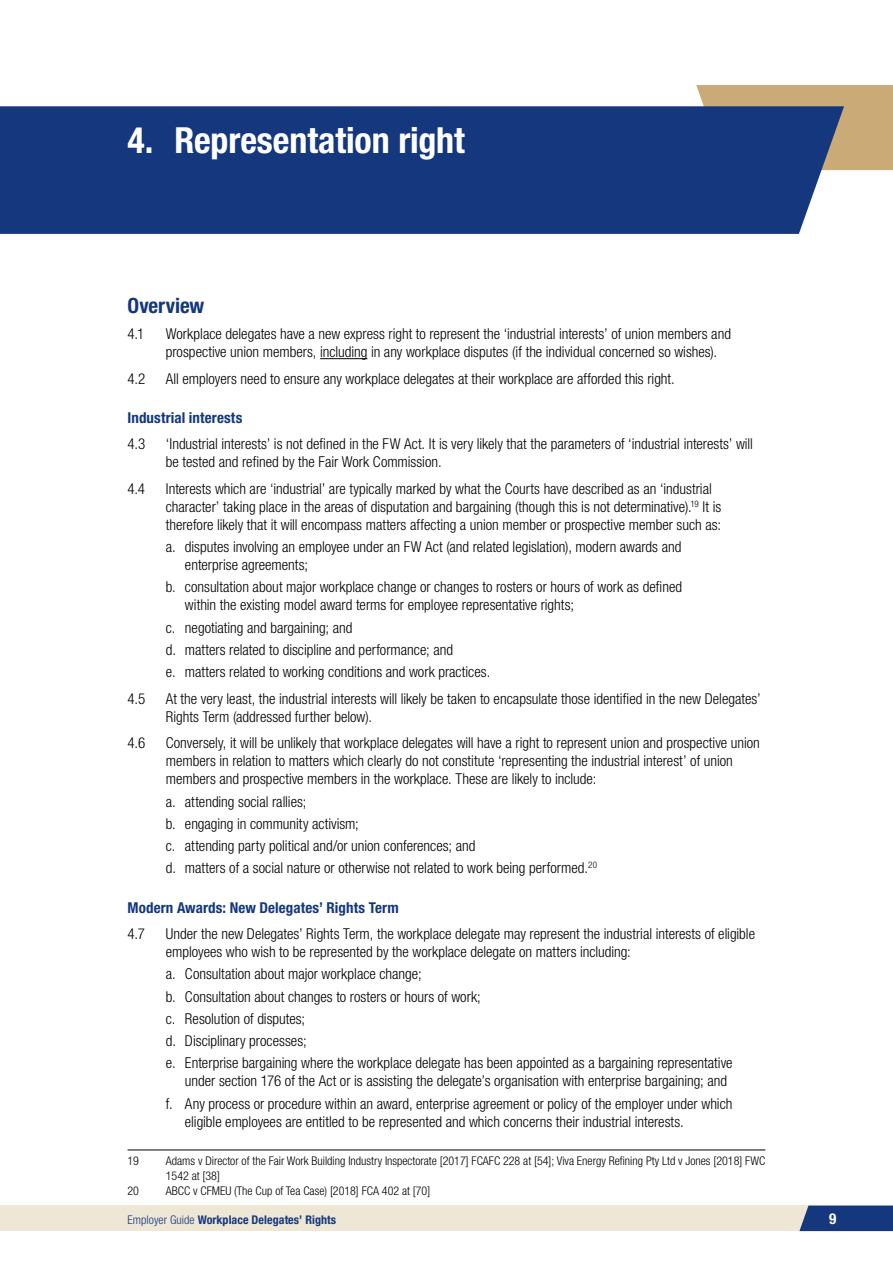
<style>
.page{position:relative;width:893px;height:1263px;background:#fff}
.page>*{position:absolute;margin:0;border:0;box-sizing:border-box;transform-origin:0 0}
.t1{font:700 condensed 36px "Helvetica Neue LT Std";letter-spacing:-.005em;color:#fff}
.t2{font:700 condensed 21px "Helvetica Neue LT Std";color:#14377d}
.t3{font:300 condensed 15px/18px "Helvetica Neue LT Std";color:#000}
.t4{font:700 condensed 15px "Helvetica Neue LT Std";letter-spacing:.005em;color:#14377d}
.t5{font:700 condensed 15px "Helvetica Neue LT Std";color:#fff}
.footnote_text{font:300 condensed 12px/15px "Helvetica Neue LT Std";color:#000}
.t6{font:700 condensed 12px "Helvetica Neue LT Std";letter-spacing:.005em;color:#14377d}
.s1{font-weight:300}
</style>
<div class="page">
<div style="left:0;top:1205px;width:893px;height:26px;background:#efe7d6"></div>
<div style="left:696px;top:85px;width:197px;height:85px;background:#caaa77"></div>
<div style="left:0;top:106px;width:844px;height:128px;background:#14377d"></div>
<svg style="left:799px;top:1205px;width:94px;height:26px"></svg>
<hr style="left:320px;top:358px;width:47px;height:1px;background:#000">
<hr style="left:128px;top:1150px;width:637px;height:1px;background:#000">
<p class="t1" style="left:128px;top:119px;width:339px">4. Representation right</p>
<h3 class="t2" style="left:128px;top:292px;width:78px">Overview</h3>
<p class="t3" style="left:128px;top:325px;width:18px">4.1</p>
<p class="t3" style="left:166px;top:325px;width:567px">Workplace delegates have a new express right to represent the ‘industrial interests’ of union members and prospective union members, including in any workplace disputes (if the individual concerned so wishes).</p>
<p class="t3" style="left:128px;top:369px;width:19px">4.2</p>
<p class="t3" style="left:166px;top:369px;width:511px">All employers need to ensure any workplace delegates at their workplace are afforded this right.</p>
<h4 class="t4" style="left:128px;top:408px;width:116px">Industrial interests</h4>
<p class="t3" style="left:128px;top:435px;width:19px">4.3</p>
<p class="t3" style="left:166px;top:435px;width:589px">‘Industrial interests’ is not defined in the FW Act. It is very likely that the parameters of ‘industrial interests’ will be tested and refined by the Fair Work Commission.</p>
<p class="t3" style="left:128px;top:479px;width:19px">4.4</p>
<p class="t3" style="left:166px;top:479px;width:557px">Interests which are ‘industrial’ are typically marked by what the Courts have described as an ‘industrial character’ taking place in the areas of disputation and bargaining (though this is not determinative).<sup>19</sup> It is therefore likely that it will encompass matters affecting a union member or prospective member such as:</p>
<p class="t3" style="left:185px;top:538px;width:498px;text-indent:-19px">a. disputes involving an employee under an FW Act (and related legislation), modern awards and enterprise agreements;</p>
<p class="t3" style="left:185px;top:578px;width:499px;text-indent:-19px">b. consultation about major workplace change or changes to rosters or hours of work as defined within the existing model award terms for employee representative rights;</p>
<p class="t3" style="left:166px;top:618px;width:188px">c. negotiating and bargaining; and</p>
<p class="t3" style="left:166px;top:640px;width:289px">d. matters related to discipline and performance; and</p>
<p class="t3" style="left:166px;top:663px;width:326px">e. matters related to working conditions and work practices.</p>
<p class="t3" style="left:128px;top:689px;width:19px">4.5</p>
<p class="t3" style="left:166px;top:689px;width:596px">At the very least, the industrial interests will likely be taken to encapsulate those identified in the new Delegates’<br>Rights Term (addressed further below).</p>
<p class="t3" style="left:128px;top:734px;width:19px">4.6</p>
<p class="t3" style="left:166px;top:734px;width:595px">Conversely, it will be unlikely that workplace delegates will have a right to represent union and prospective union members in relation to matters which clearly do not constitute ‘representing the industrial interest’ of union members and prospective members in the workplace. These are likely to include:</p>
<p class="t3" style="left:166px;top:792px;width:142px">a. attending social rallies;</p>
<p class="t3" style="left:166px;top:814px;width:195px">b. engaging in community activism;</p>
<p class="t3" style="left:166px;top:837px;width:311px">c. attending party political and/or union conferences; and</p>
<p class="t3" style="left:166px;top:859px;width:433px">d. matters of a social nature or otherwise not related to work being performed.<sup>20</sup></p>
<h4 class="t4" style="left:128px;top:898px;width:273px">Modern Awards: New Delegates’ Rights Term</h4>
<p class="t3" style="left:128px;top:925px;width:19px">4.7</p>
<p class="t3" style="left:166px;top:925px;width:591px">Under the new Delegates’ Rights Term, the workplace delegate may represent the industrial interests of eligible employees who wish to be represented by the workplace delegate on matters including:</p>
<p class="t3" style="left:166px;top:965px;width:257px">a. Consultation about major workplace change;</p>
<p class="t3" style="left:166px;top:987px;width:317px">b. Consultation about changes to rosters or hours of work;</p>
<p class="t3" style="left:166px;top:1009px;width:141px">c. Resolution of disputes;</p>
<p class="t3" style="left:166px;top:1032px;width:142px">d. Disciplinary processes;</p>
<p class="t3" style="left:185px;top:1054px;width:549px;text-indent:-19px">e. Enterprise bargaining where the workplace delegate has been appointed as a bargaining representative under section 176 of the Act or is assisting the delegate’s organisation with enterprise bargaining; and</p>
<p class="t3" style="left:185px;top:1094px;width:549px;text-indent:-19px">f. Any process or procedure within an award, enterprise agreement or policy of the employer under which eligible employees are entitled to be represented and which concerns their industrial interests.</p>
<p class="footnote_text" style="left:128px;top:1153px;width:13px">19</p>
<p class="footnote_text" style="left:166px;top:1153px;width:601px">Adams v Director of the Fair Work Building Industry Inspectorate [2017] FCAFC 228 at [54]; Viva Energy Refining Pty Ltd v Jones [2018] FWC<br>1542 at [38]</p>
<p class="footnote_text" style="left:128px;top:1183px;width:13px">20</p>
<p class="footnote_text" style="left:166px;top:1183px;width:266px">ABCC v CFMEU (The Cup of Tea Case) [2018] FCA 402 at [70]</p>
<p class="t6" style="left:128px;top:1212px;width:210px"><span class="s1">Employer Guide</span> Workplace Delegates’ Rights</p>
<p class="t5" style="left:829px;top:1209px;width:9px">9</p>
</div>
